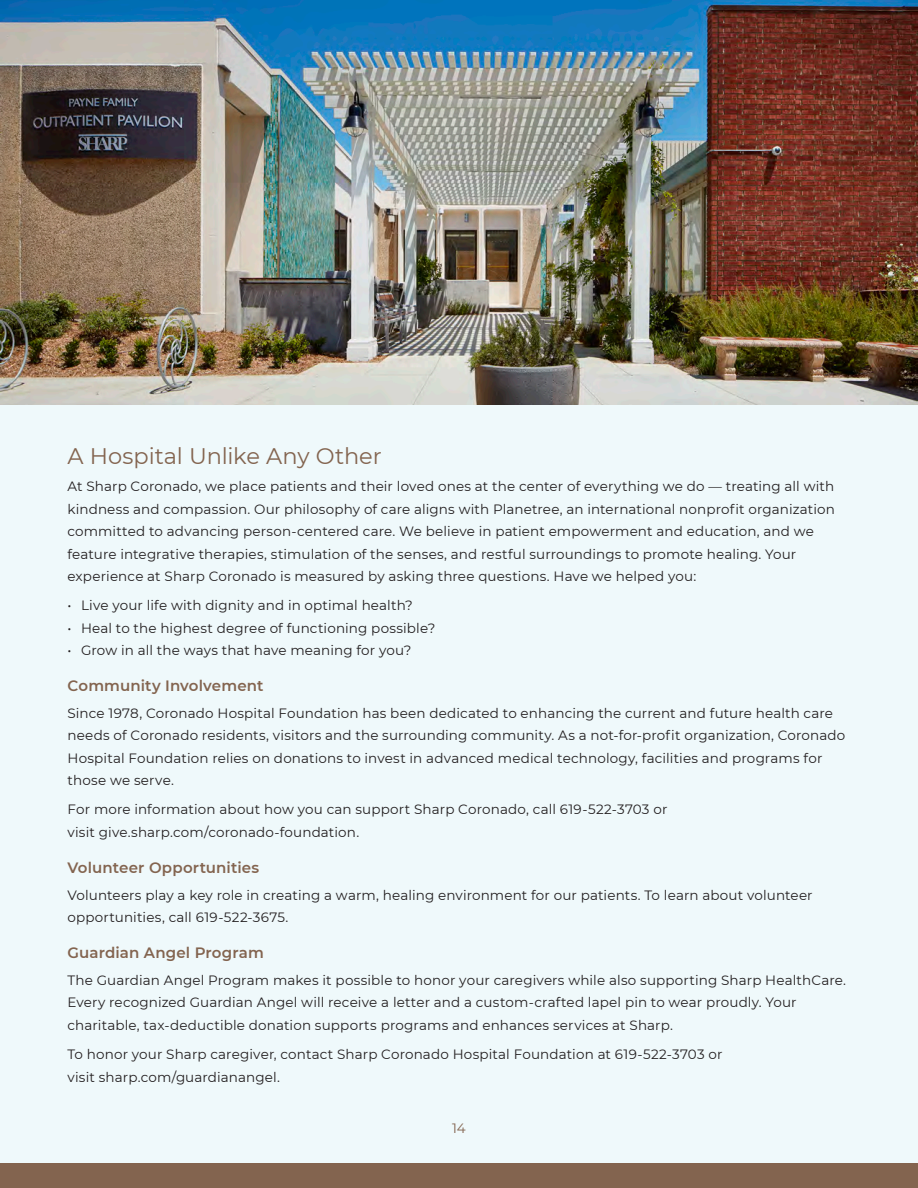
<style>
.page{position:relative;width:918px;height:1188px;background:#eff9fb}
.page>*{position:absolute;margin:0;border:0;box-sizing:border-box;transform-origin:0 0}
.Section_header_NEW{font:22.5px "Montserrat";letter-spacing:-.005em;color:#83644f}
.Sub_Subhead_2024{font:600 15px "Montserrat";letter-spacing:.005em;color:#83644f}
.Text{font:13.5px/22.5px "Montserrat";letter-spacing:.01em;color:#231f20}
.Bullets_2024{font:13.5px "Montserrat";letter-spacing:.01em;color:#231f20}
.t1{font:13.5px "Montserrat";color:#83644f}
</style>
<div class="page">
<img style="left:0;top:0;width:918px;height:405px">
<div style="left:0;top:1163px;width:918px;height:25px;background:#83644f"></div>
<p class="Section_header_NEW" style="left:68px;top:441px;width:316px">A Hospital Unlike Any Other</p>
<p class="Text" style="left:68px;top:475px;width:769px">At Sharp Coronado, we place patients and their loved ones at the center of everything we do — treating all with kindness and compassion. Our philosophy of care aligns with Planetree, an international nonprofit organization committed to advancing person-centered care. We believe in patient empowerment and education, and we feature integrative therapies, stimulation of the senses, and restful surroundings to promote healing. Your experience at Sharp Coronado is measured by asking three questions. Have we helped you:</p>
<p class="Bullets_2024" style="left:68px;top:596px;width:347px">• Live your life with dignity and in optimal health?</p>
<p class="Bullets_2024" style="left:68px;top:619px;width:369px">• Heal to the highest degree of functioning possible?</p>
<p class="Bullets_2024" style="left:68px;top:641px;width:346px">• Grow in all the ways that have meaning for you?</p>
<p class="Sub_Subhead_2024" style="left:68px;top:675px;width:198px">Community Involvement</p>
<p class="Text" style="left:68px;top:701px;width:779px">Since 1978, Coronado Hospital Foundation has been dedicated to enhancing the current and future health care needs of Coronado residents, visitors and the surrounding community. As a not-for-profit organization, Coronado Hospital Foundation relies on donations to invest in advanced medical technology, facilities and programs for those we serve.</p>
<p class="Text" style="left:68px;top:798px;width:601px">For more information about how you can support Sharp Coronado, call 619-522-3703 or visit give.sharp.com/coronado-foundation.</p>
<p class="Sub_Subhead_2024" style="left:68px;top:857px;width:193px">Volunteer Opportunities</p>
<p class="Text" style="left:68px;top:883px;width:747px">Volunteers play a key role in creating a warm, healing environment for our patients. To learn about volunteer opportunities, call 619-522-3675.</p>
<p class="Sub_Subhead_2024" style="left:68px;top:942px;width:198px">Guardian Angel Program</p>
<p class="Text" style="left:68px;top:968px;width:779px">The Guardian Angel Program makes it possible to honor your caregivers while also supporting Sharp HealthCare.<br>Every recognized Guardian Angel will receive a letter and a custom-crafted lapel pin to wear proudly. Your charitable, tax-deductible donation supports programs and enhances services at Sharp.</p>
<p class="Text" style="left:68px;top:1043px;width:657px">To honor your Sharp caregiver, contact Sharp Coronado Hospital Foundation at 619-522-3703 or visit sharp.com/guardianangel.</p>
<p class="t1" style="left:452px;top:1119px;width:15px">14</p>
</div>
